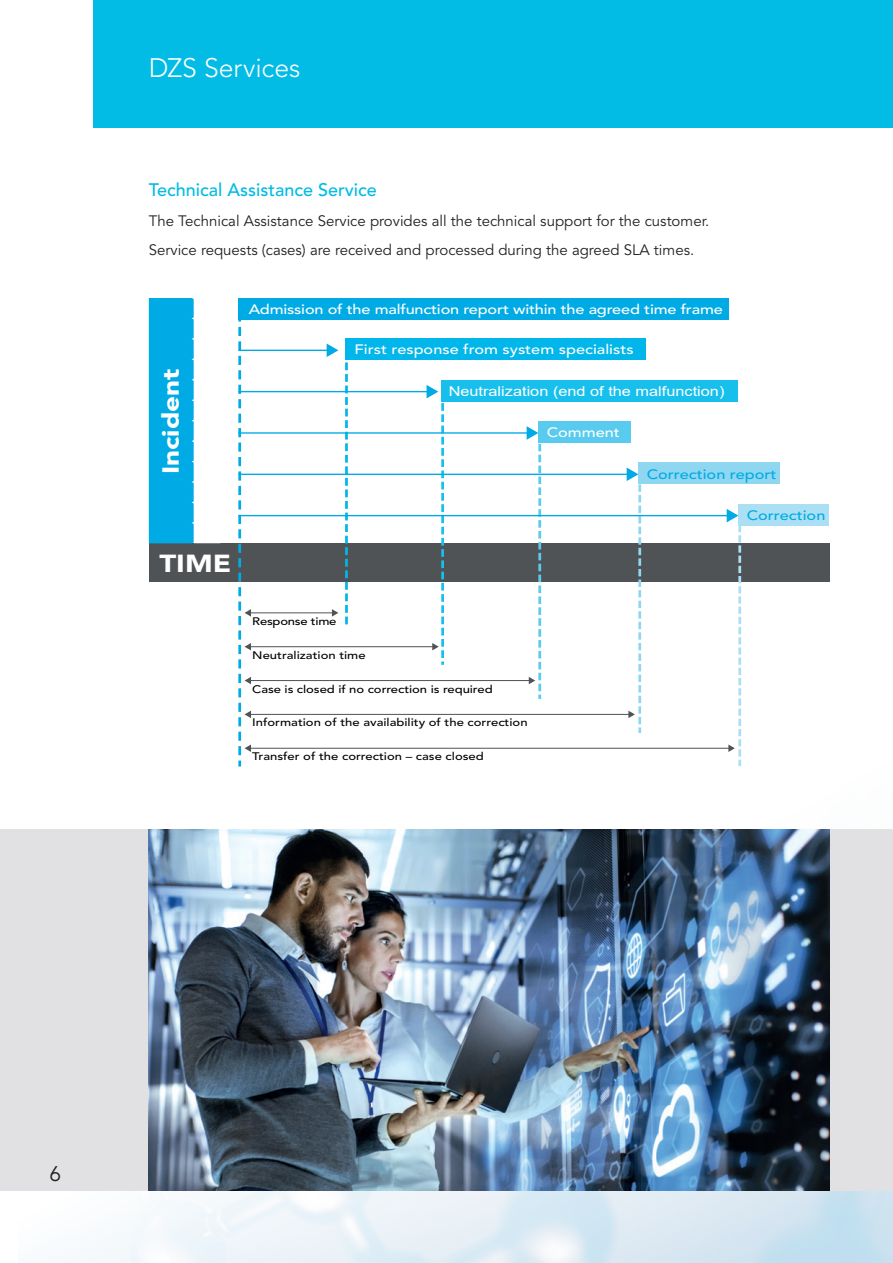
<style>
.page{position:relative;width:893px;height:1263px;background:#fff}
.page>*{position:absolute;margin:0;border:0;box-sizing:border-box;transform-origin:0 0}
.t1{font:300 26.55px "Avenir LT Std";letter-spacing:-.005em;color:#fff}
.t2{font:900 24.45px "Avenir LT Std";color:#fff;scale:1.2 1}
.t3{font:900 23.1px "Avenir LT Std";color:#fff;scale:1.2 1}
.t4{font:21px "Avenir LT Std";color:#231f20}
.t5{font:500 18px "Avenir LT Std";color:#02bce5}
.t6{font:15px/29.5px "Avenir LT Std";color:#231f20}
.t7{font:500 13.65px "Avenir LT Std";letter-spacing:-.01em;color:#fff;scale:1.2 1}
.t8{font:13.65px "Arial";color:#fff;scale:1.2 1}
.t9{font:500 13.65px "Avenir LT Std";color:#00abe5;scale:1.2 1}
.t10{font:500 10.95px "Avenir LT Std";color:#000001;scale:1.2 1}
.t11{font:500 10.95px "Avenir LT Std";letter-spacing:-.02em;color:#000001;scale:1.2 1}
</style>
<div class="page">
<img style="left:60px;top:0;width:833px;height:1263px">
<div style="left:0;top:829px;width:893px;height:362px;background:#e1e1e3"></div>
<div style="left:94px;top:0;width:799px;height:128px;background:#02bce5"></div>
<img style="left:149px;top:829px;width:680px;height:362px">
<div style="left:149px;top:543px;width:680px;height:39px;background:#505356"></div>
<div style="left:149px;top:298px;width:45px;height:245px;background:#00abe5"></div>
<svg style="left:345px;top:360px;width:3px;height:269px"></svg>
<hr style="left:239px;top:350px;width:90px;height:1px;background:#00abe5">
<svg style="left:327px;top:343px;width:11px;height:14px"></svg>
<hr style="left:239px;top:391px;width:190px;height:1px;background:#00abe5">
<hr style="left:239px;top:432px;width:290px;height:2px;background:#00abe5">
<hr style="left:239px;top:474px;width:390px;height:1px;background:#00abe5">
<hr style="left:239px;top:515px;width:490px;height:1px;background:#00abe5">
<hr style="left:250px;top:748px;width:479px;height:1px;background:#505356">
<svg style="left:727px;top:506px;width:14px;height:259px"></svg>
<hr style="left:250px;top:612px;width:83px;height:1px;background:#505356">
<svg style="left:332px;top:609px;width:6px;height:8px"></svg>
<hr style="left:250px;top:646px;width:183px;height:1px;background:#505356">
<svg style="left:427px;top:382px;width:17px;height:281px"></svg>
<hr style="left:250px;top:680px;width:280px;height:1px;background:#505356">
<svg style="left:527px;top:423px;width:14px;height:274px"></svg>
<hr style="left:250px;top:714px;width:379px;height:1px;background:#505356">
<svg style="left:238px;top:319px;width:13px;height:446px"></svg>
<svg style="left:627px;top:465px;width:14px;height:267px"></svg>
<div style="left:238px;top:298px;width:490px;height:21px;background:#00abe5"></div>
<div style="left:345px;top:339px;width:300px;height:21px;background:#00b6ea"></div>
<div style="left:538px;top:421px;width:93px;height:22px;background:#58cbef"></div>
<div style="left:638px;top:463px;width:142px;height:21px;background:#8fd7f1"></div>
<div style="left:738px;top:504px;width:91px;height:21px;background:#abe0f4"></div>
<div style="left:441px;top:380px;width:296px;height:21px;background:#17c0ec"></div>
<div style="left:194px;top:297px;width:27px;height:246px;background:#fff"></div>
<h1 class="t1" style="left:149px;top:52px;width:153px">DZS Services</h1>
<p class="t5" style="left:149px;top:180px;width:230px">Technical Assistance Service</p>
<p class="t6" style="left:149px;top:206px;width:562px">The Technical Assistance Service provides all the technical support for the customer.<br>Service requests (cases) are received and processed during the agreed SLA times.</p>
<h3 class="t3" style="left:157px;top:474px;width:89px;rotate:-90deg">Incident</h3>
<h2 class="t2" style="left:159px;top:548px;width:61px">TIME</h2>
<p class="t7" style="left:249px;top:301px;width:397px">Admission of the malfunction report within the agreed time frame</p>
<p class="t7" style="left:354px;top:342px;width:234px">First response from system specialists</p>
<p class="t8" style="left:449px;top:382px;width:231px">Neutralization (end of the malfunction)</p>
<p class="t7" style="left:547px;top:424px;width:62px">Comment</p>
<p class="t9" style="left:647px;top:467px;width:110px">Correction report</p>
<p class="t9" style="left:747px;top:507px;width:67px">Correction</p>
<p class="t11" style="left:252px;top:615px;width:72px">Response time</p>
<p class="t10" style="left:252px;top:649px;width:96px">Neutralization time</p>
<p class="t10" style="left:252px;top:682px;width:202px">Case is closed if no correction is required</p>
<p class="t10" style="left:252px;top:716px;width:231px">Information of the availability of the correction</p>
<p class="t10" style="left:252px;top:750px;width:194px">Transfer of the correction – case closed</p>
<h3 class="t4" style="left:49px;top:1162px;width:13px">6</h3>
</div>
